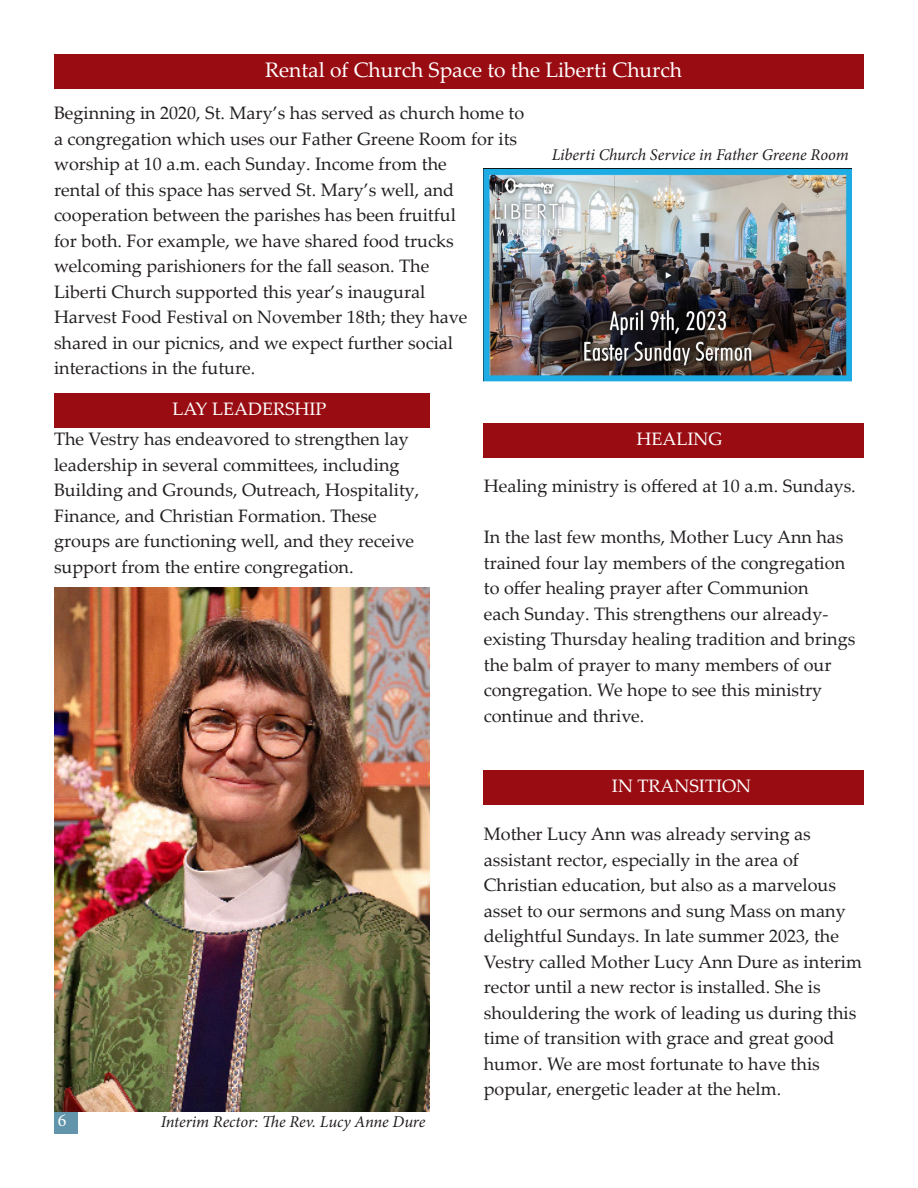
<style>
.page{position:relative;width:918px;height:1188px;background:#fff}
.page>*{position:absolute;margin:0;border:0;box-sizing:border-box;transform-origin:0 0}
.t1{font:21px "Palatino Linotype";color:#fff}
.t2{font:18px/25.5px "Palatino Linotype";color:#231f20}
.t3{font:18px "Palatino Linotype";color:#fff}
.t4{font:18px "Minion Pro";color:#fff}
.t5{font:italic 16.5px "Minion Pro";letter-spacing:-.005em;color:#231f20}
</style>
<div class="page">
<div style="left:54px;top:1106px;width:24px;height:28px;background:#6295ac"></div>
<img style="left:54px;top:588px;width:376px;height:523px">
<img style="left:484px;top:168px;width:367px;height:214px">
<div style="left:54px;top:54px;width:810px;height:35px;background:#990c12"></div>
<div style="left:54px;top:393px;width:376px;height:35px;background:#990c12"></div>
<div style="left:484px;top:423px;width:380px;height:35px;background:#990c12"></div>
<div style="left:484px;top:770px;width:380px;height:35px;background:#990c12"></div>
<p class="t1" style="left:265px;top:55px;width:419px">Rental of Church Space to the Liberti Church</p>
<p class="t2" style="left:54px;top:99px;width:472px">Beginning in 2020, St. Mary’s has served as church home to a congregation which uses our Father Greene Room for its worship at 10 a.m. each Sunday. Income from the<br>rental of this space has served St. Mary’s well, and cooperation between the parishes has been fruitful<br>for both. For example, we have shared food trucks welcoming parishioners for the fall season. The<br>Liberti Church supported this year’s inaugural<br>Harvest Food Festival on November 18th; they have shared in our picnics, and we expect further social interactions in the future.</p>
<p class="t3" style="left:173px;top:396px;width:155px">LAY LEADERSHIP</p>
<p class="t5" style="left:552px;top:144px;width:298px">Liberti Church Service in Father Greene Room</p>
<p class="t2" style="left:54px;top:426px;width:367px">The Vestry has endeavored to strengthen lay leadership in several committees, including Building and Grounds, Outreach, Hospitality, Finance, and Christian Formation. These groups are functioning well, and they receive support from the entire congregation.</p>
<p class="t4" style="left:58px;top:1108px;width:10px">6</p>
<p class="t5" style="left:161px;top:1110px;width:266px">Interim Rector: The Rev. Lucy Anne Dure</p>
<p class="t3" style="left:636px;top:426px;width:87px">HEALING</p>
<p class="t2" style="left:484px;top:472px;width:373px">Healing ministry is offered at 10 a.m. Sundays.</p>
<p class="t2" style="left:484px;top:523px;width:373px">In the last few months, Mother Lucy Ann has trained four lay members of the congregation to offer healing prayer after Communion<br>each Sunday. This strengthens our already&shy;existing Thursday healing tradition and brings the balm of prayer to many members of our congregation. We hope to see this ministry continue and thrive.</p>
<p class="t3" style="left:612px;top:773px;width:141px">IN TRANSITION</p>
<p class="t2" style="left:484px;top:821px;width:380px">Mother Lucy Ann was already serving as assistant rector, especially in the area of Christian education, but also as a marvelous asset to our sermons and sung Mass on many delightful Sundays. In late summer 2023, the Vestry called Mother Lucy Ann Dure as interim rector until a new rector is installed. She is shouldering the work of leading us during this time of transition with grace and great good humor. We are most fortunate to have this popular, energetic leader at the helm.</p>
</div>
